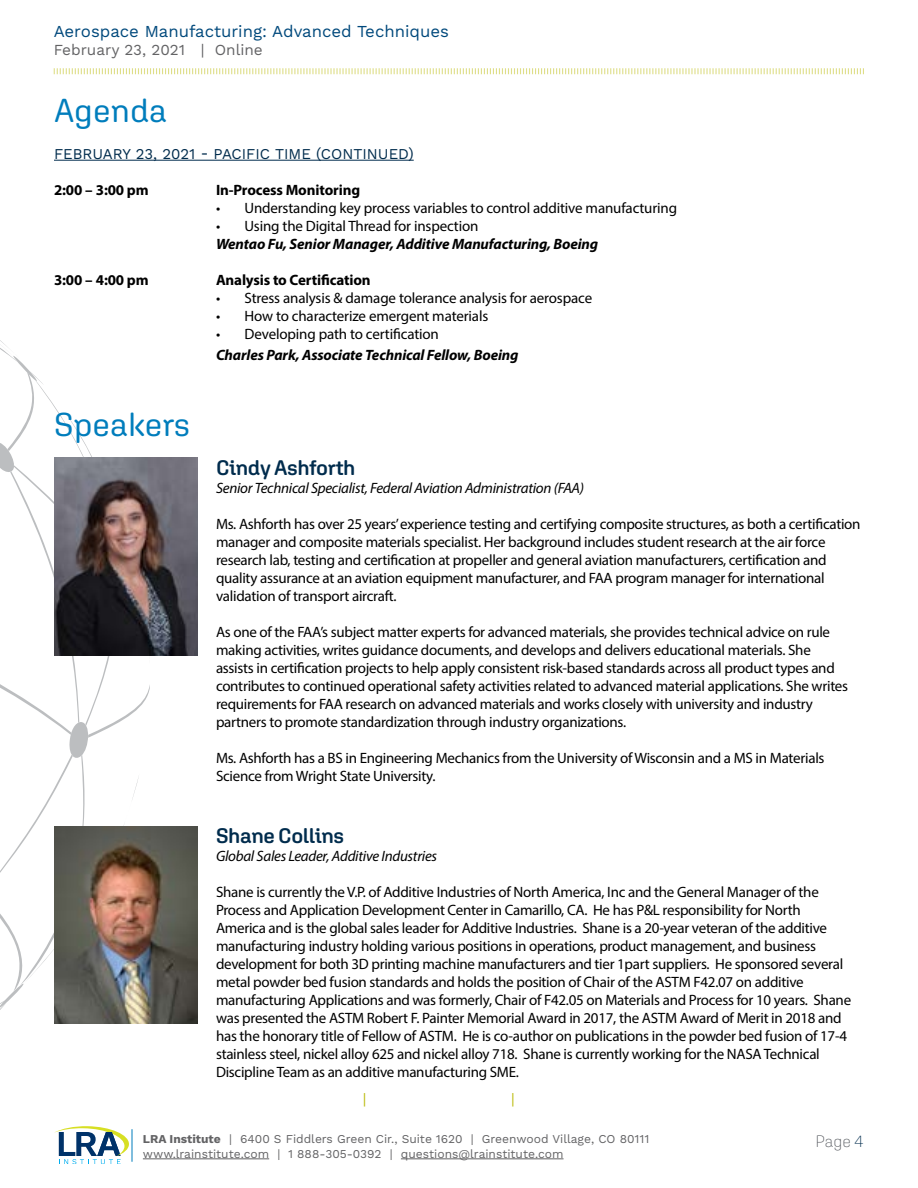
<style>
.page{position:relative;width:918px;height:1188px;background:#fff}
.page>*{position:absolute;margin:0;border:0;box-sizing:border-box;transform-origin:0 0}
.t1{font:33px "Aglet Sans";color:#007dbc}
.t2{font:600 21px "Aglet Sans";letter-spacing:-.02em;color:#002c4d}
.t3{font:16.8px "Work Sans";color:#00497c}
.t4{font:200 16.5px "Aglet Sans";color:#52555b}
.t5{font:15.3px "Work Sans";color:#636365}
.t6{font:15px/18px "Myriad Pro";letter-spacing:-.02em;color:#000}
.t7{font:italic 15px "Myriad Pro";letter-spacing:-.02em;color:#000}
.t8{font:italic 700 15px "Myriad Pro";letter-spacing:-.01em;color:#000}
.t9{font:700 15px "Myriad Pro";letter-spacing:-.01em;color:#000}
.t10{font:15px "Work Sans";color:#002c4d}
.t11{font:12px "Work Sans";color:#636365}
.s1{font-weight:700}
.s2{color:#002c4d}
</style>
<div class="page">
<svg style="left:53px;top:68px;width:811px;height:7px"></svg>
<hr style="left:132px;top:1129px;width:1px;height:33px;background:#007dbc">
<hr style="left:143px;top:1159px;width:126px;height:1px;background:#636365">
<hr style="left:401px;top:1159px;width:163px;height:1px;background:#636365">
<svg style="left:54px;top:1126px;width:75px;height:38px"></svg>
<svg style="left:0;top:340px;width:150px;height:670px"></svg>
<hr style="left:54px;top:160px;width:360px;height:1px;background:#002c4d">
<img style="left:54px;top:827px;width:144px;height:197px">
<img style="left:54px;top:458px;width:144px;height:197px">
<p class="t3" style="left:54px;top:21px;width:397px">Aerospace Manufacturing: Advanced Techniques</p>
<p class="t5" style="left:54px;top:41px;width:211px">February 23, 2021 | Online</p>
<h1 class="t1" style="left:54px;top:91px;width:115px">Agenda</h1>
<p class="t10" style="left:54px;top:145px;width:361px">FEBRUARY 23, 2021 - PACIFIC TIME (CONTINUED)</p>
<p class="t9" style="left:54px;top:180px;width:96px">2:00 – 3:00 pm</p>
<p class="t9" style="left:216px;top:180px;width:146px">In-Process Monitoring</p>
<p class="t6" style="left:216px;top:198px;width:463px">• Understanding key process variables to control additive manufacturing</p>
<p class="t6" style="left:216px;top:216px;width:264px">• Using the Digital Thread for inspection</p>
<p class="t8" style="left:216px;top:234px;width:384px">Wentao Fu, Senior Manager, Additive Manufacturing, Boeing</p>
<p class="t9" style="left:54px;top:270px;width:96px">3:00 – 4:00 pm</p>
<p class="t9" style="left:216px;top:270px;width:156px">Analysis to Certification</p>
<p class="t6" style="left:216px;top:288px;width:378px">• Stress analysis &amp; damage tolerance analysis for aerospace</p>
<p class="t6" style="left:216px;top:306px;width:274px">• How to characterize emergent materials</p>
<p class="t6" style="left:216px;top:324px;width:224px">• Developing path to certification</p>
<p class="t8" style="left:216px;top:345px;width:304px">Charles Park, Associate Technical Fellow, Boeing</p>
<h1 class="t1" style="left:54px;top:405px;width:138px">Speakers</h1>
<h2 class="t2" style="left:216px;top:455px;width:141px">Cindy Ashforth</h2>
<p class="t7" style="left:216px;top:479px;width:370px">Senior Technical Specialist, Federal Aviation Administration (FAA)</p>
<p class="t6" style="left:216px;top:515px;width:646px">Ms. Ashforth has over 25 years’ experience testing and certifying composite structures, as both a certification manager and composite materials specialist. Her background includes student research at the air force research lab, testing and certification at propeller and general aviation manufacturers, certification and quality assurance at an aviation equipment manufacturer, and FAA program manager for international validation of transport aircraft.</p>
<p class="t6" style="left:216px;top:623px;width:634px">As one of the FAA’s subject matter experts for advanced materials, she provides technical advice on rule making activities, writes guidance documents, and develops and delivers educational materials. She assists in certification projects to help apply consistent risk-based standards across all product types and contributes to continued operational safety activities related to advanced material applications. She writes requirements for FAA research on advanced materials and works closely with university and industry partners to promote standardization through industry organizations.</p>
<p class="t6" style="left:216px;top:749px;width:610px">Ms. Ashforth has a BS in Engineering Mechanics from the University of Wisconsin and a MS in Materials<br>Science from Wright State University.</p>
<h2 class="t2" style="left:216px;top:823px;width:130px">Shane Collins</h2>
<p class="t7" style="left:216px;top:846px;width:223px">Global Sales Leader, Additive Industries</p>
<p class="t6" style="left:216px;top:882px;width:637px">Shane is currently the V.P. of Additive Industries of North America, Inc and the General Manager of the Process and Application Development Center in Camarillo, CA. He has P&amp;L responsibility for North America and is the global sales leader for Additive Industries. Shane is a 20-year veteran of the additive manufacturing industry holding various positions in operations, product management, and business development for both 3D printing machine manufacturers and tier 1part suppliers. He sponsored several metal powder bed fusion standards and holds the position of Chair of the ASTM F42.07 on additive manufacturing Applications and was formerly, Chair of F42.05 on Materials and Process for 10 years. Shane was presented the ASTM Robert F. Painter Memorial Award in 2017, the ASTM Award of Merit in 2018 and has the honorary title of Fellow of ASTM. He is co-author on publications in the powder bed fusion of 17-4 stainless steel, nickel alloy 625 and nickel alloy 718. Shane is currently working for the NASA Technical Discipline Team as an additive manufacturing SME.</p>
<p class="t11" style="left:143px;top:1132px;width:508px"><span class="s1">LRA Institute</span> | 6400 S Fiddlers Green Cir., Suite 1620 | Greenwood Village, CO 80111</p>
<p class="t4" style="left:816px;top:1132px;width:49px">Page <span class="s2">4</span></p>
<p class="t11" style="left:143px;top:1146px;width:422px">www.lrainstitute.com | 1 888-305-0392 | questions@lrainstitute.com</p>
</div>
